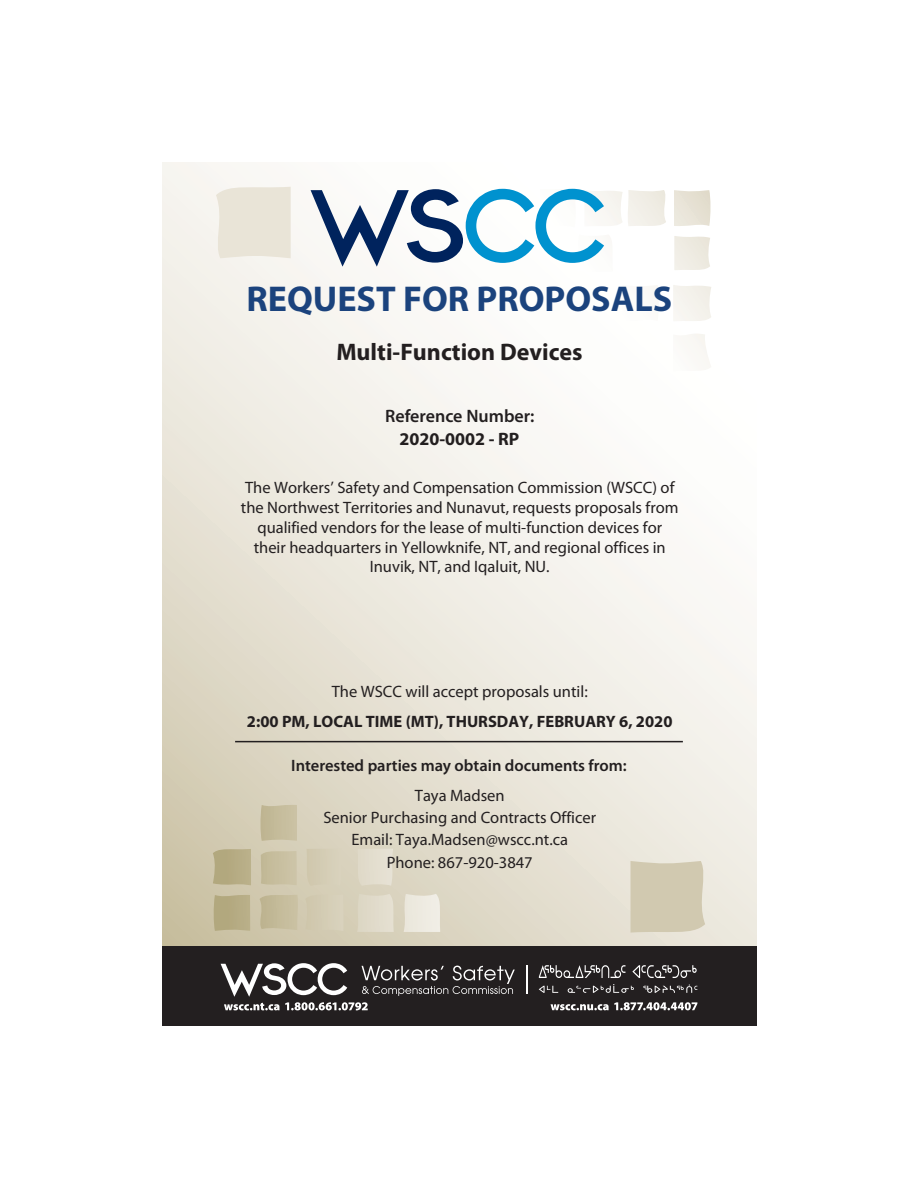
<style>
.page{position:relative;width:918px;height:1188px;background:#fff}
.page>*{position:absolute;margin:0;border:0;box-sizing:border-box;transform-origin:0 0}
.t1{font:700 36px "Myriad Pro";color:#1b437d}
.t2{font:700 24px "Myriad Pro";color:#231f20}
.t3{font:600 18px "Myriad Pro";color:#231f20}
.t4{font:700 18px "Myriad Pro";color:#231f20}
.t5{font:16.5px/19.8px "Myriad Pro";color:#231f20;text-align:center}
.t6{font:700 16.5px "Myriad Pro";color:#231f20}
.t7{font:600 16.5px "Myriad Pro";color:#231f20}
</style>
<div class="page">
<svg style="left:162px;top:162px;width:594px;height:785px"></svg>
<svg style="left:213px;top:849px;width:38px;height:37px"></svg>
<svg style="left:356px;top:894px;width:40px;height:38px;background:#dfd9c8"></svg>
<svg style="left:305px;top:895px;width:38px;height:36px"></svg>
<svg style="left:260px;top:805px;width:37px;height:36px"></svg>
<svg style="left:213px;top:895px;width:37px;height:36px"></svg>
<svg style="left:305px;top:849px;width:38px;height:37px"></svg>
<svg style="left:257px;top:895px;width:42px;height:36px;background:#c6bd9d"></svg>
<svg style="left:213px;top:183px;width:78px;height:75px;background:#ebe6da"></svg>
<svg style="left:673px;top:285px;width:38px;height:36px"></svg>
<svg style="left:622px;top:285px;width:37px;height:36px"></svg>
<svg style="left:674px;top:190px;width:37px;height:36px"></svg>
<svg style="left:674px;top:236px;width:36px;height:34px"></svg>
<svg style="left:673px;top:334px;width:38px;height:37px"></svg>
<svg style="left:356px;top:849px;width:38px;height:37px"></svg>
<svg style="left:261px;top:849px;width:36px;height:36px"></svg>
<svg style="left:403px;top:894px;width:39px;height:38px"></svg>
<svg style="left:631px;top:861px;width:77px;height:75px;background:#d4cdb6"></svg>
<svg style="left:311px;top:189px;width:357px;height:83px"></svg>
<div style="left:162px;top:947px;width:594px;height:79px;background:#231f20"></div>
<svg style="left:539px;top:965px;width:86px;height:13px"></svg>
<svg style="left:632px;top:965px;width:65px;height:13px"></svg>
<svg style="left:539px;top:986px;width:19px;height:7px"></svg>
<svg style="left:568px;top:984px;width:66px;height:9px"></svg>
<hr style="left:526px;top:965px;width:2px;height:29px;background:#fff">
<svg style="left:643px;top:985px;width:54px;height:8px"></svg>
<svg style="left:221px;top:963px;width:294px;height:47px"></svg>
<svg style="left:551px;top:1002px;width:146px;height:8px"></svg>
<hr style="left:235px;top:741px;width:448px;height:1px;background:#231f20">
<h1 class="t1" style="left:246px;top:277px;width:427px">REQUEST FOR PROPOSALS</h1>
<h2 class="t2" style="left:336px;top:337px;width:248px">Multi-Function Devices</h2>
<p class="t3" style="left:385px;top:405px;width:151px">Reference Number:</p>
<p class="t4" style="left:400px;top:429px;width:121px">2020-0002 - RP</p>
<p class="t5" style="left:241px;top:479px;width:439px">The Workers’ Safety and Compensation Commission (WSCC) of the Northwest Territories and Nunavut, requests proposals from qualified vendors for the lease of multi-function devices for their headquarters in Yellowknife, NT, and regional offices in Inuvik, NT, and Iqaluit, NU.</p>
<p class="t5" style="left:332px;top:683px;width:257px">The WSCC will accept proposals until:</p>
<p class="t6" style="left:247px;top:712px;width:427px">2:00 PM, LOCAL TIME (MT), THURSDAY, FEBRUARY 6, 2020</p>
<p class="t7" style="left:291px;top:756px;width:337px">Interested parties may obtain documents from:</p>
<p class="t5" style="left:323px;top:786px;width:274px;line-height:21.9px">Taya Madsen<br>Senior Purchasing and Contracts Officer<br>Email: Taya.Madsen@wscc.nt.ca</p>
<p class="t5" style="left:387px;top:854px;width:148px">Phone: 867-920-3847</p>
</div>
